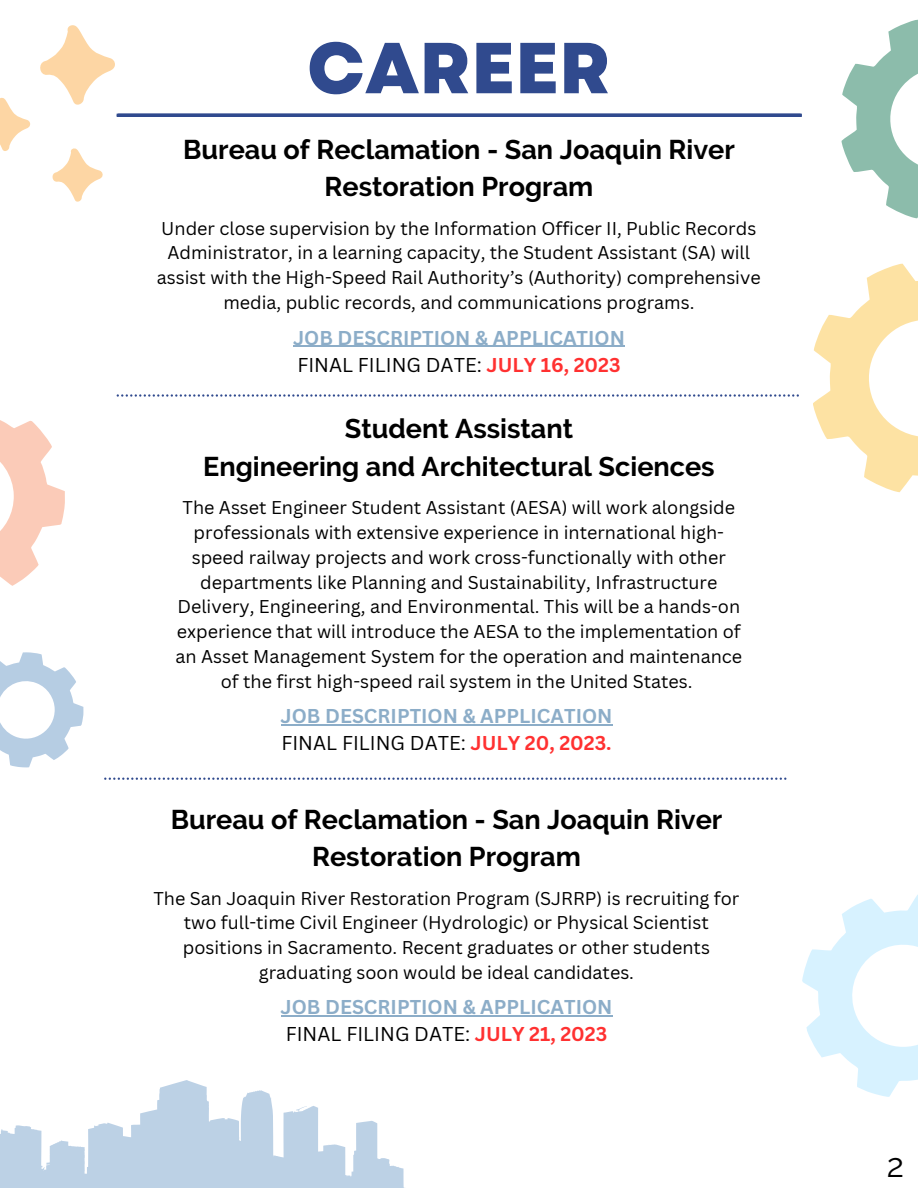
<style>
.page{position:relative;width:918px;height:1188px;background:#fff}
.page>*{position:absolute;margin:0;border:0;box-sizing:border-box;transform-origin:0 0}
.t1{font:800 72px "Garet";color:#304a8e}
.t2{font:33px "Raleway";color:#000}
.t3{font:700 27px/37.8px "Raleway";color:#000;text-align:center}
.t4{font:19.5px "Canva Sans";color:#000}
.t5{font:700 19.5px "Canva Sans";color:#8cadc8}
.t6{font:18px/24.8px "Canva Sans";color:#000;text-align:center}
.s1{font-weight:700;color:#ff3131}
</style>
<div class="page">
<svg style="left:0;top:1080px;width:405px;height:108px;fill:#bcd1e5"></svg>
<svg style="left:813px;top:263px;width:105px;height:230px"></svg>
<svg style="left:841px;top:19px;width:77px;height:200px"></svg>
<svg style="left:40px;top:25px;width:75px;height:80px"></svg>
<svg style="left:52px;top:148px;width:51px;height:54px"></svg>
<svg style="left:0;top:97px;width:30px;height:54px"></svg>
<hr style="left:118px;top:114px;width:682px;height:3px;background:#304a8e">
<svg style="left:802px;top:895px;width:116px;height:202px"></svg>
<hr style="left:281px;top:1016px;width:331px;height:1px;background:#8cadc8">
<svg style="left:0;top:394px;width:799px;height:386px"></svg>
<hr style="left:293px;top:346px;width:332px;height:1px;background:#8cadc8">
<p class="t1" style="left:307px;top:16px;width:305px">CAREER</p>
<p class="t3" style="left:183px;top:130px;width:553px">Bureau of Reclamation - San Joaquin River<br>Restoration Program</p>
<p class="t6" style="left:157px;top:215px;width:605px">Under close supervision by the Information Officer II, Public Records Administrator, in a learning capacity, the Student Assistant (SA) will assist with the High-Speed Rail Authority’s (Authority) comprehensive media, public records, and communications programs.</p>
<p class="t5" style="left:293px;top:324px;width:333px">JOB DESCRIPTION &amp; APPLICATION</p>
<p class="t4" style="left:297px;top:351px;width:325px">FINAL FILING DATE: <span class="s1">JULY 16, 2023</span></p>
<p class="t3" style="left:345px;top:410px;width:230px">Student Assistant</p>
<p class="t3" style="left:203px;top:448px;width:513px">Engineering and Architectural Sciences</p>
<p class="t6" style="left:176px;top:495px;width:568px">The Asset Engineer Student Assistant (AESA) will work alongside professionals with extensive experience in international high&shy;speed railway projects and work cross-functionally with other departments like Planning and Sustainability, Infrastructure Delivery, Engineering, and Environmental. This will be a hands-on experience that will introduce the AESA to the implementation of an Asset Management System for the operation and maintenance of the first high-speed rail system in the United States.</p>
<p class="t5" style="left:281px;top:702px;width:333px">JOB DESCRIPTION &amp; APPLICATION</p>
<p class="t4" style="left:281px;top:729px;width:332px">FINAL FILING DATE: <span class="s1">JULY 20, 2023.</span></p>
<p class="t3" style="left:171px;top:800px;width:553px">Bureau of Reclamation - San Joaquin River<br>Restoration Program</p>
<p class="t6" style="left:153px;top:885px;width:587px">The San Joaquin River Restoration Program (SJRRP) is recruiting for two full-time Civil Engineer (Hydrologic) or Physical Scientist positions in Sacramento. Recent graduates or other students graduating soon would be ideal candidates.</p>
<p class="t5" style="left:281px;top:994px;width:333px">JOB DESCRIPTION &amp; APPLICATION</p>
<p class="t4" style="left:286px;top:1021px;width:323px">FINAL FILING DATE: <span class="s1">JULY 21, 2023</span></p>
<p class="t2" style="left:887px;top:1146px;width:19px">2</p>
</div>
